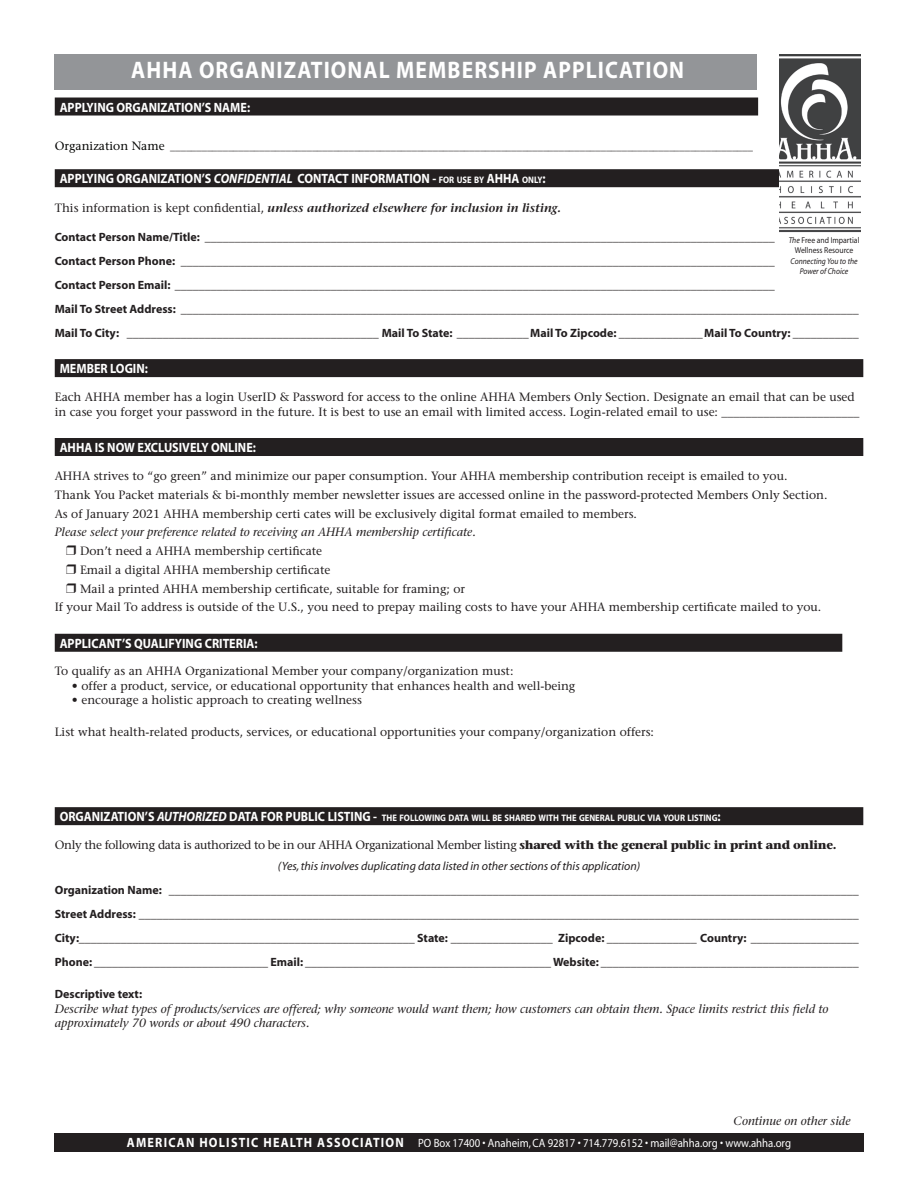
<style>
.page{position:relative;width:918px;height:1188px;background:#fff}
.page>*{position:absolute;margin:0;border:0;box-sizing:border-box;transform-origin:0 0}
.t1{font:700 24px "Myriad";letter-spacing:.05em;color:#fff;scale:.9 1}
.t2{font:700 13.5px "Myriad";color:#fff;scale:.9 1}
.t3{font:700 12px/24px "Myriad";color:#231f20}
.t4{font:500 12px/18.8px "Stone Serif Std";color:#231f20}
.t5{font:italic 500 12px/14.4px "Stone Serif Std";color:#231f20}
.t6{font:500 12px "Stone Serif Std";letter-spacing:-.03em;color:#231f20}
.t7{font:12px "Myriad";color:#fff;scale:.9 1}
.t8{font:italic 600 12px "Stone Serif Std";color:#231f20}
.t9{font:italic 12px "Myriad";color:#231f20}
.t10{font:500 10.5px "Stone Serif Std";color:#231f20}
.t11{font:700 9.45px "Myriad";color:#fff;scale:.9 1}
.t12{font:8.55px/10.2px "Myriad";color:#231f20;text-align:center;scale:.9 1}
.t13{font:italic 8.55px/10.2px "Myriad";color:#231f20;text-align:center;scale:.9 1}
.s1{font-size:12px;color:#040503}
.s2{font-style:italic}
.s3{font-size:9.45px}
.s4{font-size:13.5px}
.s5{font-weight:500;font-style:normal}
.s6{font-weight:700}
.s7{font-family:"Stone Serif Std";font-weight:500}
.s8{font-weight:700;font-size:13.5px}
</style>
<div class="page">
<div style="left:55px;top:98px;width:703px;height:18px;background:#231f20"></div>
<div style="left:55px;top:169px;width:724px;height:18px;background:#231f20"></div>
<div style="left:55px;top:359px;width:808px;height:18px;background:#231f20"></div>
<div style="left:55px;top:438px;width:808px;height:18px;background:#231f20"></div>
<div style="left:55px;top:634px;width:787px;height:18px;background:#231f20"></div>
<div style="left:55px;top:807px;width:808px;height:18px;background:#231f20"></div>
<img style="left:779px;top:54px;width:81px;height:179px">
<div style="left:54px;top:1134px;width:810px;height:18px;background:#231f20"></div>
<div style="left:55px;top:54px;width:702px;height:36px;background:#939598"></div>
<h1 class="t1" style="left:131px;top:58px;width:616px">AHHA ORGANIZATIONAL MEMBERSHIP APPLICATION</h1>
<p class="t2" style="left:60px;top:100px;width:213px">APPLYING ORGANIZATION’S NAME:</p>
<p class="t10" style="left:55px;top:140px;width:700px"><span class="s1">Organization Name</span> _______________________________________________________________________________________________________________</p>
<p class="t2" style="left:60px;top:172px;width:428px">APPLYING ORGANIZATION’S <span class="s2">CONFIDENTIAL</span> CONTACT INFORMATION - <span class="s3">FOR</span></p>
<p class="t11" style="left:457px;top:175px;width:100px">USE BY <span class="s4">AHHA</span> ONLY<span class="s4">:</span></p>
<p class="t8" style="left:55px;top:201px;width:508px"><span class="s5">This information is kept confidential,</span> unless authorized elsewhere for inclusion in listing.</p>
<p class="t3" style="left:55px;top:225px;width:805px">Contact Person Name/Title: _______________________________________________________________________________________________<br>Contact Person Phone: ___________________________________________________________________________________________________<br>Contact Person Email: ____________________________________________________________________________________________________<br>Mail To Street Address: _________________________________________________________________________________________________________________ Mail To City: __________________________________________ Mail To State: ____________Mail To Zipcode: ______________Mail To Country: ___________</p>
<p class="t2" style="left:60px;top:362px;width:100px">MEMBER LOGIN:</p>
<p class="t4" style="left:55px;top:389px;width:806px;line-height:15px">Each AHHA member has a login UserID &amp; Password for access to the online AHHA Members Only Section. Designate an email that can be used in case you forget your password in the future. It is best to use an email with limited access. Login-related email to use: _______________________</p>
<p class="t2" style="left:60px;top:441px;width:220px">AHHA IS NOW EXCLUSIVELY ONLINE:</p>
<p class="t4" style="left:55px;top:466px;width:774px">AHHA strives to “go green” and minimize our paper consumption. Your AHHA membership contribution receipt is emailed to you.<br>Thank You Packet materials &amp; bi-monthly member newsletter issues are accessed online in the password-protected Members Only Section.<br>As of January 2021 AHHA membership certi cates will be exclusively digital format emailed to members.</p>
<p class="t5" style="left:55px;top:525px;width:423px">Please select your preference related to receiving an AHHA membership certificate.</p>
<p class="t4" style="left:80px;top:541px;width:244px">Don’t need a AHHA membership certificate</p>
<p class="t4" style="left:80px;top:560px;width:252px">Email a digital AHHA membership certificate</p>
<p class="t4" style="left:80px;top:579px;width:387px">Mail a printed AHHA membership certificate, suitable for framing; or</p>
<p class="t4" style="left:55px;top:598px;width:768px">If your Mail To address is outside of the U.S., you need to prepay mailing costs to have your AHHA membership certificate mailed to you.</p>
<p class="t2" style="left:60px;top:637px;width:221px">APPLICANT’S QUALIFYING CRITERIA:</p>
<p class="t4" style="left:55px;top:662px;width:460px">To qualify as an AHHA Organizational Member your company/organization must:</p>
<p class="t4" style="left:72px;top:676px;width:505px">• offer a product, service, or educational opportunity that enhances health and well-being</p>
<p class="t4" style="left:72px;top:690px;width:292px">• encourage a holistic approach to creating wellness</p>
<p class="t4" style="left:55px;top:723px;width:601px">List what health-related products, services, or educational opportunities your company/organization offers:</p>
<p class="t12" style="left:789px;top:236px;width:80px"><span class="s2">The</span> Free and Impartial<br>Wellness Resource</p>
<p class="t13" style="left:791px;top:256px;width:76px">Connecting You to the<br>Power of Choice</p>
<p class="t2" style="left:60px;top:810px;width:365px">ORGANIZATION’S <span class="s2">AUTHORIZED</span> DATA FOR PUBLIC LISTING - <span class="s3">THE</span></p>
<p class="t11" style="left:399px;top:813px;width:7px">FOLLOWING</p>
<p class="t11" style="left:449px;top:813px;width:7px">DATA</p>
<p class="t11" style="left:471px;top:813px;width:7px">WILL</p>
<p class="t11" style="left:493px;top:813px;width:21px">BE SHARED</p>
<p class="t11" style="left:539px;top:813px;width:7px">WITH</p>
<p class="t11" style="left:562px;top:813px;width:7px">THE</p>
<p class="t11" style="left:579px;top:813px;width:7px">GENERAL</p>
<p class="t11" style="left:617px;top:813px;width:84px">PUBLIC VIA YOUR LISTING</p>
<p class="t2" style="left:718px;top:810px;width:5px">:</p>
<p class="t6" style="left:55px;top:837px;width:783px">Only the following data is authorized to be in our AHHA Organizational Member listing <span class="s6">shared with the general public in print and online.</span></p>
<p class="t9" style="left:278px;top:860px;width:364px">(Yes, this involves duplicating data listed in other sections of this application)</p>
<p class="t3" style="left:55px;top:879px;width:806px;text-align:justify">Organization Name: ___________________________________________________________________________________________________________________ Street Address: ________________________________________________________________________________________________________________________ City:________________________________________________________ State: _________________ Zipcode: <span class="s7">_______________</span> Country: __________________ Phone: _____________________________ Email: _________________________________________ Website: ___________________________________________</p>
<p class="t3" style="left:55px;top:983px;width:89px">Descriptive text:</p>
<p class="t5" style="left:55px;top:1001px;width:775px">Describe what types of products/services are offered; why someone would want them; how customers can obtain them. Space limits restrict this field to approximately 70 words or about 490 characters.</p>
<p class="t5" style="left:734px;top:1114px;width:118px">Continue on other side</p>
<p class="t7" style="left:127px;top:1137px;width:740px"><span class="s8">AMERICAN HOLISTIC HEALTH ASSOCIATION</span> PO Box 17400 • Anaheim, CA 92817 • 714.779.6152 • mail@ahha.org • www.ahha.org</p>
</div>
